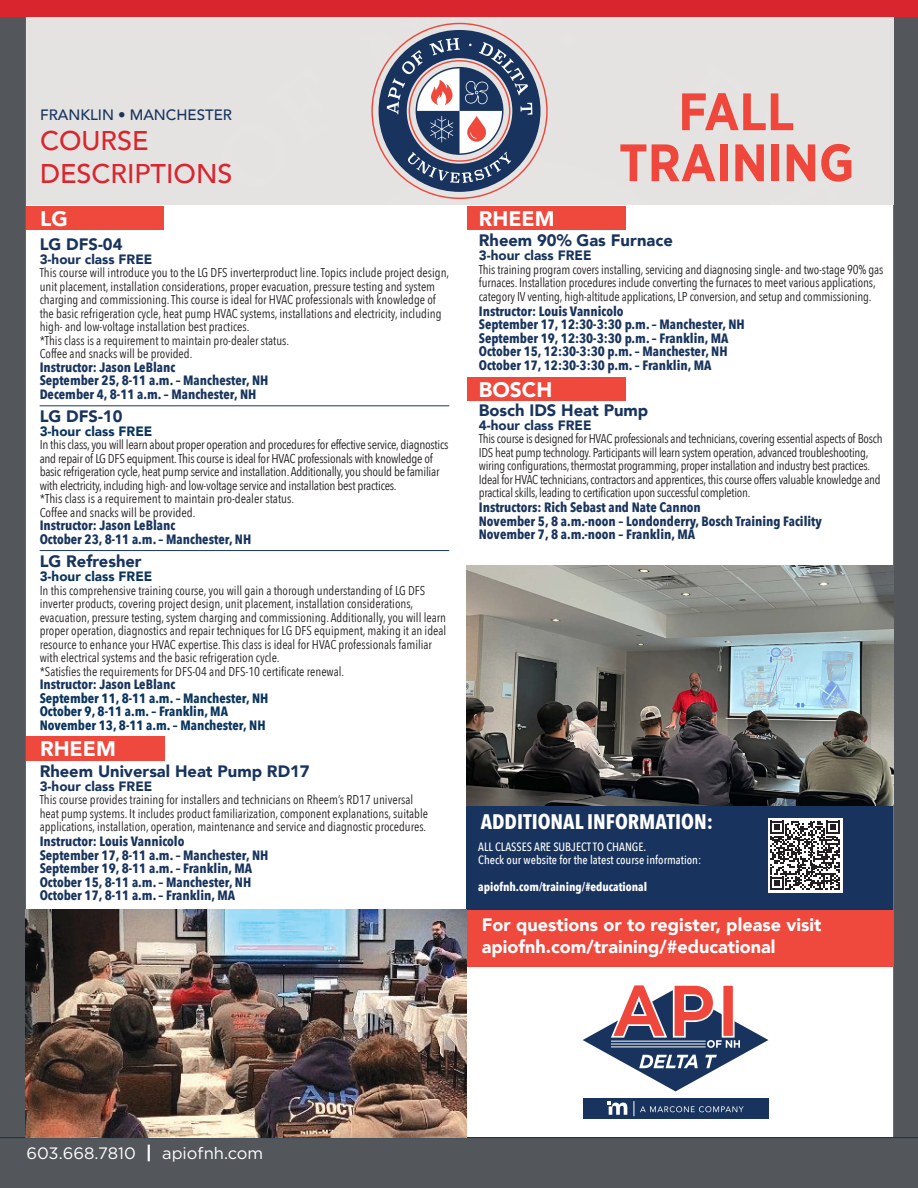
<style>
.page{position:relative;width:918px;height:1188px;background:#53565a}
.page>*{position:absolute;margin:0;border:0;box-sizing:border-box;transform-origin:0 0}
.t1{font:700 52.5px/51px "Gotham Narrow";color:#ef473c;text-align:center}
.t2{font:500 27px/32.4px "Avenir";color:#d9252e}
.t3{font:700 21px "Avenir Next Condensed";color:#fff}
.Subhead{font:900 21px "Avenir";color:#fff}
.Subhead-2{font:900 18px/21.6px "Avenir";color:#fff}
.Class_Headline{font:900 16.5px "Avenir";color:#18345e}
.t4{font:16.5px "Gotham";color:#fff}
.Subhead-3{font:500 15px "Avenir";color:#18345e}
.Date-Time-Location{font:700 13.5px/13.5px "Avenir Next Condensed";color:#18345e}
.Instructor_copy{font:700 13.5px "Avenir Next Condensed";color:#18345e}
.Date-Time-Location-2{font:700 13.5px/13.5px "Avenir Next Condensed";color:#0a355e}
.Subhead-2nd_line{font:900 13.5px "Avenir";color:#18345e}
.Subhead-2nd_line-2{font:900 13.5px "Avenir";color:#0a355e}
.Body-8pt_9pt{font:12.75px/13.5px "Avenir Next Condensed";color:#231f20}
.Body-8pt_9pt-2{font:12.75px/13.5px "Avenir Next Condensed";letter-spacing:-.02em;color:#231f20}
.t5{font:500 12px/13.5px "Avenir Next Condensed";color:#fff}
.t6{font:700 12px "Avenir Next Condensed";color:#fff}
.s1{font-weight:700;font-size:18px}
</style>
<div class="page">
<div style="left:26px;top:205px;width:867px;height:932px;background:#fff"></div>
<svg style="left:0;top:1137px;width:918px;height:1px"></svg>
<div style="left:467px;top:806px;width:426px;height:104px;background:#18345e"></div>
<hr style="left:40px;top:406px;width:409px;height:1px;background:#18345e">
<hr style="left:40px;top:550px;width:409px;height:1px;background:#18345e">
<div style="left:26px;top:206px;width:138px;height:24px;background:#ef483c"></div>
<div style="left:26px;top:736px;width:138px;height:25px;background:#ef483c"></div>
<div style="left:467px;top:206px;width:159px;height:24px;background:#ef483c"></div>
<div style="left:768px;top:818px;width:74px;height:74px;background:#fff"></div>
<svg style="left:770px;top:821px;width:70px;height:69px"></svg>
<div style="left:467px;top:377px;width:159px;height:24px;background:#ef483c"></div>
<div style="left:26px;top:17px;width:867px;height:188px;background:#e4e3e2"></div>
<div style="left:467px;top:910px;width:426px;height:57px;background:#ef483c"></div>
<img style="left:467px;top:565px;width:426px;height:241px">
<div style="left:0;top:0;width:918px;height:17px;background:#d9252e"></div>
<img style="left:26px;top:910px;width:441px;height:227px">
<svg style="left:371px;top:22px;width:177px;height:177px"></svg>
<div style="left:583px;top:1098px;width:185px;height:21px;background:#18345e"></div>
<svg style="left:607px;top:1101px;width:20px;height:14px"></svg>
<svg style="left:634px;top:1101px;width:110px;height:15px"></svg>
<svg style="left:583px;top:984px;width:185px;height:107px;background:#afa3af"></svg>
<p class="Subhead-3" style="left:40px;top:102px;width:193px">FRANKLIN • MANCHESTER</p>
<p class="t2" style="left:40px;top:123px;width:194px">COURSE<br>DESCRIPTIONS</p>
<p class="Subhead" style="left:40px;top:201px;width:29px">LG</p>
<p class="Class_Headline" style="left:40px;top:230px;width:84px">LG DFS-04</p>
<p class="Subhead-2nd_line" style="left:40px;top:248px;width:114px">3-hour class FREE</p>
<p class="Body-8pt_9pt" style="left:40px;top:266px;width:411px">This course will introduce you to the LG DFS inverterproduct line. Topics include project design, unit placement, installation considerations, proper evacuation, pressure testing and system charging and commissioning. This course is ideal for HVAC professionals with knowledge of the basic refrigeration cycle, heat pump HVAC systems, installations and electricity, including high- and low-voltage installation best practices.</p>
<p class="Body-8pt_9pt" style="left:40px;top:333px;width:251px">*This class is a requirement to maintain pro-dealer status.</p>
<p class="Body-8pt_9pt" style="left:40px;top:347px;width:154px">Coffee and snacks will be provided.</p>
<p class="Instructor_copy" style="left:40px;top:359px;width:137px">Instructor: Jason LeBlanc</p>
<p class="Date-Time-Location" style="left:40px;top:374px;width:230px">September 25, 8-11 a.m. – Manchester, NH<br>December 4, 8-11 a.m. – Manchester, NH</p>
<p class="Class_Headline" style="left:40px;top:402px;width:84px">LG DFS-10</p>
<p class="Subhead-2nd_line-2" style="left:40px;top:419px;width:114px">3-hour class FREE</p>
<p class="Body-8pt_9pt-2" style="left:40px;top:437px;width:410px">In this class, you will learn about proper operation and procedures for effective service, diagnostics and repair of LG DFS equipment. This course is ideal for HVAC professionals with knowledge of basic refrigeration cycle, heat pump service and installation. Additionally, you should be familiar with electricity, including high- and low-voltage service and installation best practices.</p>
<p class="Body-8pt_9pt" style="left:40px;top:491px;width:256px">*This class is a requirement to maintain pro-dealer status.<br>Coffee and snacks will be provided.</p>
<p class="Instructor_copy" style="left:40px;top:517px;width:137px">Instructor: Jason LeBlanc</p>
<p class="Date-Time-Location" style="left:40px;top:532px;width:213px">October 23, 8-11 a.m. – Manchester, NH</p>
<p class="Class_Headline" style="left:40px;top:547px;width:104px">LG Refresher</p>
<p class="Subhead-2nd_line-2" style="left:40px;top:565px;width:114px">3-hour class FREE</p>
<p class="Body-8pt_9pt" style="left:40px;top:583px;width:408px">In this comprehensive training course, you will gain a thorough understanding of LG DFS inverter products, covering project design, unit placement, installation considerations, evacuation, pressure testing, system charging and commissioning. Additionally, you will learn proper operation, diagnostics and repair techniques for LG DFS equipment, making it an ideal resource to enhance your HVAC expertise. This class is ideal for HVAC professionals familiar with electrical systems and the basic refrigeration cycle.</p>
<p class="Body-8pt_9pt" style="left:40px;top:664px;width:306px">*Satisfies the requirements for DFS-04 and DFS-10 certificate renewal.</p>
<p class="Instructor_copy" style="left:40px;top:676px;width:137px">Instructor: Jason LeBlanc</p>
<p class="Date-Time-Location-2" style="left:40px;top:691px;width:230px">September 11, 8-11 a.m. – Manchester, NH<br>October 9, 8-11 a.m. – Franklin, MA<br>November 13, 8-11 a.m. – Manchester, NH</p>
<p class="Subhead" style="left:40px;top:731px;width:77px">RHEEM</p>
<p class="Class_Headline" style="left:40px;top:757px;width:272px">Rheem Universal Heat Pump RD17</p>
<p class="Subhead-2nd_line" style="left:40px;top:775px;width:114px">3-hour class FREE</p>
<p class="Body-8pt_9pt" style="left:40px;top:793px;width:390px">This course provides training for installers and technicians on Rheem’s RD17 universal heat pump systems. It includes product familiarization, component explanations, suitable applications, installation, operation, maintenance and service and diagnostic procedures.</p>
<p class="Instructor_copy" style="left:40px;top:833px;width:146px">Instructor: Louis Vannicolo</p>
<p class="Date-Time-Location" style="left:40px;top:848px;width:230px">September 17, 8-11 a.m. – Manchester, NH September 19, 8-11 a.m. – Franklin, MA October 15, 8-11 a.m. – Manchester, NH October 17, 8-11 a.m. – Franklin, MA</p>
<p class="Subhead" style="left:479px;top:201px;width:77px">RHEEM</p>
<p class="t1" style="left:619px;top:86px;width:237px">FALL<br>TRAINING</p>
<p class="Class_Headline" style="left:479px;top:226px;width:195px">Rheem 90% Gas Furnace</p>
<p class="Subhead-2nd_line" style="left:479px;top:244px;width:114px">3-hour class FREE</p>
<p class="Body-8pt_9pt" style="left:479px;top:262px;width:406px">This training program covers installing, servicing and diagnosing single- and two-stage 90% gas furnaces. Installation procedures include converting the furnaces to meet various applications, category IV venting, high-altitude applications, LP conversion, and setup and commissioning.</p>
<p class="Instructor_copy" style="left:479px;top:303px;width:146px">Instructor: Louis Vannicolo</p>
<p class="Date-Time-Location" style="left:479px;top:318px;width:267px">September 17, 12:30-3:30 p.m. – Manchester, NH September 19, 12:30-3:30 p.m. – Franklin, MA October 15, 12:30-3:30 p.m. – Manchester, NH October 17, 12:30-3:30 p.m. – Franklin, MA</p>
<p class="Class_Headline" style="left:479px;top:397px;width:171px">Bosch IDS Heat Pump</p>
<p class="Subhead-2nd_line" style="left:479px;top:414px;width:114px">4-hour class FREE</p>
<p class="Body-8pt_9pt-2" style="left:479px;top:432px;width:405px">This course is designed for HVAC professionals and technicians, covering essential aspects of Bosch IDS heat pump technology. Participants will learn system operation, advanced troubleshooting, wiring configurations, thermostat programming, proper installation and industry best practices.<br>Ideal for HVAC technicians, contractors and apprentices, this course offers valuable knowledge and practical skills, leading to certification upon successful completion.</p>
<p class="Instructor_copy" style="left:479px;top:499px;width:224px">Instructors: Rich Sebast and Nate Cannon</p>
<p class="Date-Time-Location" style="left:479px;top:514px;width:345px">November 5, 8 a.m.-noon – Londonderry, Bosch Training Facility<br>November 7, 8 a.m.-noon – Franklin, MA</p>
<p class="Subhead" style="left:479px;top:372px;width:75px">BOSCH</p>
<p class="t3" style="left:481px;top:809px;width:234px">ADDITIONAL INFORMATION:</p>
<p class="t5" style="left:478px;top:840px;width:225px">ALL CLASSES ARE SUBJECT TO CHANGE.<br>Check our website for the latest course information:</p>
<p class="t6" style="left:478px;top:880px;width:171px">apiofnh.com/training/#educational</p>
<p class="Subhead-2" style="left:482px;top:914px;width:341px">For questions or to register, please visit apiofnh.com/training/#educational</p>
<p class="t4" style="left:26px;top:1143px;width:238px">603.668.7810 <span class="s1">|</span> apiofnh.com</p>
</div>
